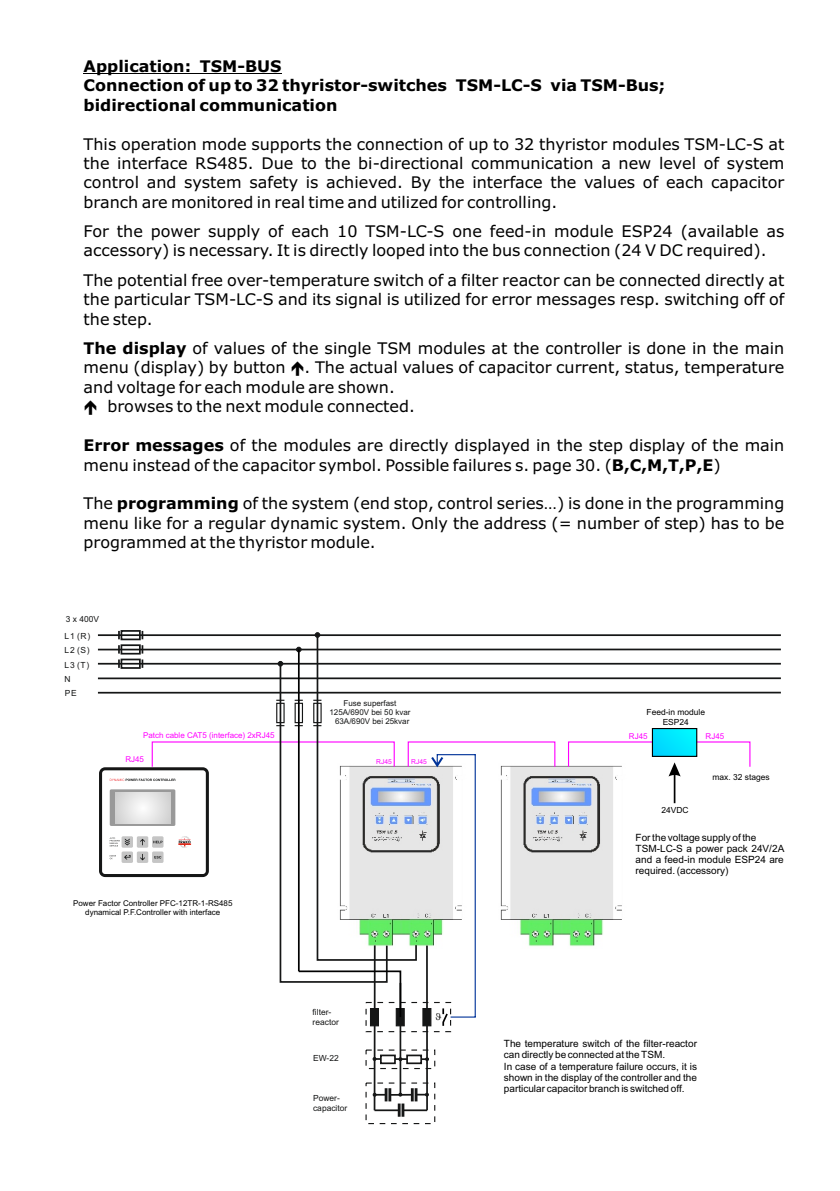
<style>
.page{position:relative;width:840px;height:1191px;background:#fff}
.page>*{position:absolute;margin:0;border:0;box-sizing:border-box;transform-origin:0 0}
.t1{font:16px/19.4px "Verdana";color:#000;text-align:justify}
.t2{font:700 16px/19.4px "Verdana";color:#000}
.t3{font:10px/11.2px "Arial";color:#000}
.t4{font:8.4px/14.2px "Arial";color:#151616}
.t5{font:8.4px/9.4px "Arial";color:#000;text-align:center}
.t6{font:8px/9px "Arial";color:#000;text-align:center}
.t7{font:8px/9px "Arial";color:#151616;text-align:center}
.t8{font:8px "Arial";color:#f0f}
.t9{font:6.8px "Arial";color:#f0f}
.s1{font-weight:700}
</style>
<div class="page">
<hr style="left:84px;top:73px;width:197px;height:1px;background:#000">
<img style="left:500px;top:763px;width:122px;height:184px">
<hr style="left:373px;top:945px;width:2px;height:165px;background:#151616">
<hr style="left:426px;top:945px;width:1px;height:165px;background:#151616">
<hr style="left:374px;top:1109px;width:25px;height:2px;background:#151616">
<hr style="left:403px;top:1109px;width:24px;height:2px;background:#151616">
<svg style="left:372px;top:1053px;width:56px;height:12px"></svg>
<svg style="left:397px;top:1103px;width:7px;height:13px"></svg>
<hr style="left:389px;top:1093px;width:22px;height:2px;background:#151616">
<svg style="left:373px;top:1088px;width:18px;height:13px"></svg>
<svg style="left:410px;top:1088px;width:18px;height:13px"></svg>
<hr style="left:399px;top:983px;width:2px;height:111px;background:#151616">
<div style="left:365px;top:1049px;width:70px;height:20px;border:1px dashed #151616"></div>
<div style="left:365px;top:1002px;width:86px;height:30px;border:1px dashed #151616"></div>
<hr style="left:98px;top:691px;width:682px;height:2px;background:#151616">
<svg style="left:118px;top:659px;width:2px;height:9px"></svg>
<hr style="left:98px;top:663px;width:682px;height:1px;background:#151616">
<div style="left:120px;top:658px;width:21px;height:11px;border:2px solid #151616"></div>
<svg style="left:141px;top:659px;width:2px;height:9px"></svg>
<svg style="left:118px;top:645px;width:2px;height:8px"></svg>
<hr style="left:98px;top:648px;width:682px;height:2px;background:#151616">
<div style="left:120px;top:644px;width:21px;height:10px;border:2px solid #151616"></div>
<svg style="left:141px;top:645px;width:2px;height:8px"></svg>
<hr style="left:98px;top:677px;width:682px;height:2px;background:#151616">
<svg style="left:118px;top:631px;width:2px;height:8px"></svg>
<hr style="left:98px;top:634px;width:682px;height:2px;background:#151616">
<div style="left:120px;top:630px;width:21px;height:10px;border:2px solid #151616"></div>
<svg style="left:141px;top:631px;width:2px;height:8px"></svg>
<div style="left:652px;top:728px;width:44px;height:28px;background:linear-gradient(to right,#00d6ff,#00f3ff)"></div>
<div style="left:651px;top:728px;width:46px;height:29px;border:1px solid #000"></div>
<svg style="left:668px;top:762px;width:12px;height:41px"></svg>
<svg style="left:99px;top:767px;width:110px;height:110px"></svg>
<svg style="left:115px;top:792px;width:55px;height:31px"></svg>
<svg style="left:276px;top:632px;width:199px;height:395px"></svg>
<p class="t2" style="left:84px;top:58px;width:582px">Application: TSM-BUS<br>Connection of up to 32 thyristor-switches TSM-LC-S via TSM-Bus; bidirectional communication</p>
<p class="t1" style="left:84px;top:135px;width:702px">This operation mode supports the connection of up to 32 thyristor modules TSM-LC-S at the interface RS485. Due to the bi-directional communication a new level of system control and system safety is achieved. By the interface the values of each capacitor branch are monitored in real time and utilized for controlling.</p>
<p class="t1" style="left:84px;top:223px;width:702px">For the power supply of each 10 TSM-LC-S one feed-in module ESP24 (available as accessory) is necessary. It is directly looped into the bus connection (24 V DC required).</p>
<p class="t1" style="left:83px;top:271px;width:702px">The potential free over-temperature switch of a filter reactor can be connected directly at the particular TSM-LC-S and its signal is utilized for error messages resp. switching off of the step.</p>
<p class="t1" style="left:83px;top:339px;width:702px"><span class="s1">The display</span> of values of the single TSM modules at the controller is done in the main</p>
<p class="t1" style="left:83px;top:359px;width:702px">menu (display) by button . The actual values of capacitor current, status, temperature</p>
<p class="t1" style="left:83px;top:378px;width:313px">and voltage for each module are shown.</p>
<p class="t1" style="left:107px;top:398px;width:309px">browses to the next module connected.</p>
<p class="t1" style="left:83px;top:437px;width:702px"><span class="s1">Error messages</span> of the modules are directly displayed in the step display of the main menu instead of the capacitor symbol. Possible failures s. page 30. (<span class="s1">B,C,M,T,P,E</span>)</p>
<p class="t1" style="left:83px;top:495px;width:702px">The <span class="s1">programming</span> of the system (end stop, control series…) is done in the programming menu like for a regular dynamic system. Only the address (= number of step) has to be programmed at the thyristor module.</p>
<p class="t4" style="left:66px;top:612px;width:35px">3 x 400V</p>
<p class="t4" style="left:65px;top:630px;width:27px">L1 (R)<br>L2 (S)<br>L3 (T)<br>N<br>PE</p>
<p class="t7" style="left:329px;top:699px;width:82px">Fuse superfast<br>125A/690V bei 50 kvar<br>63A/690V bei 25kvar</p>
<p class="t5" style="left:646px;top:708px;width:60px">Feed-in module<br>ESP24</p>
<p class="t8" style="left:143px;top:732px;width:133px">Patch cable CAT5 (interface) 2xRJ45</p>
<p class="t8" style="left:628px;top:733px;width:20px">RJ45</p>
<p class="t8" style="left:705px;top:733px;width:20px">RJ45</p>
<p class="t8" style="left:125px;top:756px;width:20px">RJ45</p>
<p class="t9" style="left:376px;top:758px;width:17px">RJ45</p>
<p class="t9" style="left:411px;top:758px;width:17px">RJ45</p>
<p class="t5" style="left:712px;top:773px;width:59px">max. 32 stages</p>
<p class="t5" style="left:661px;top:806px;width:29px">24VDC</p>
<p class="t3" style="left:635px;top:832px;width:150px">For the voltage supply of the<br>TSM-LC-S a power pack 24V/2A and a feed-in module ESP24 are required. (accessory)</p>
<p class="t6" style="left:73px;top:899px;width:161px">Power Factor Controller PFC-12TR-1-RS485 dynamical P.F.Controller with interface</p>
<p class="t4" style="left:312px;top:1008px;width:28px;line-height:9.4px">filter&shy;reactor</p>
<p class="t4" style="left:313px;top:1052px;width:27px">EW-22</p>
<p class="t4" style="left:313px;top:1094px;width:36px;line-height:9.4px">Power&shy;capacitor</p>
<p class="t3" style="left:503px;top:1039px;width:194px">The temperature switch of the filter-reactor can directly be connected at the TSM.<br>In case of a temperature failure occurs, it is shown in the display of the controller and the particular capacitor branch is switched off.</p>
</div>
